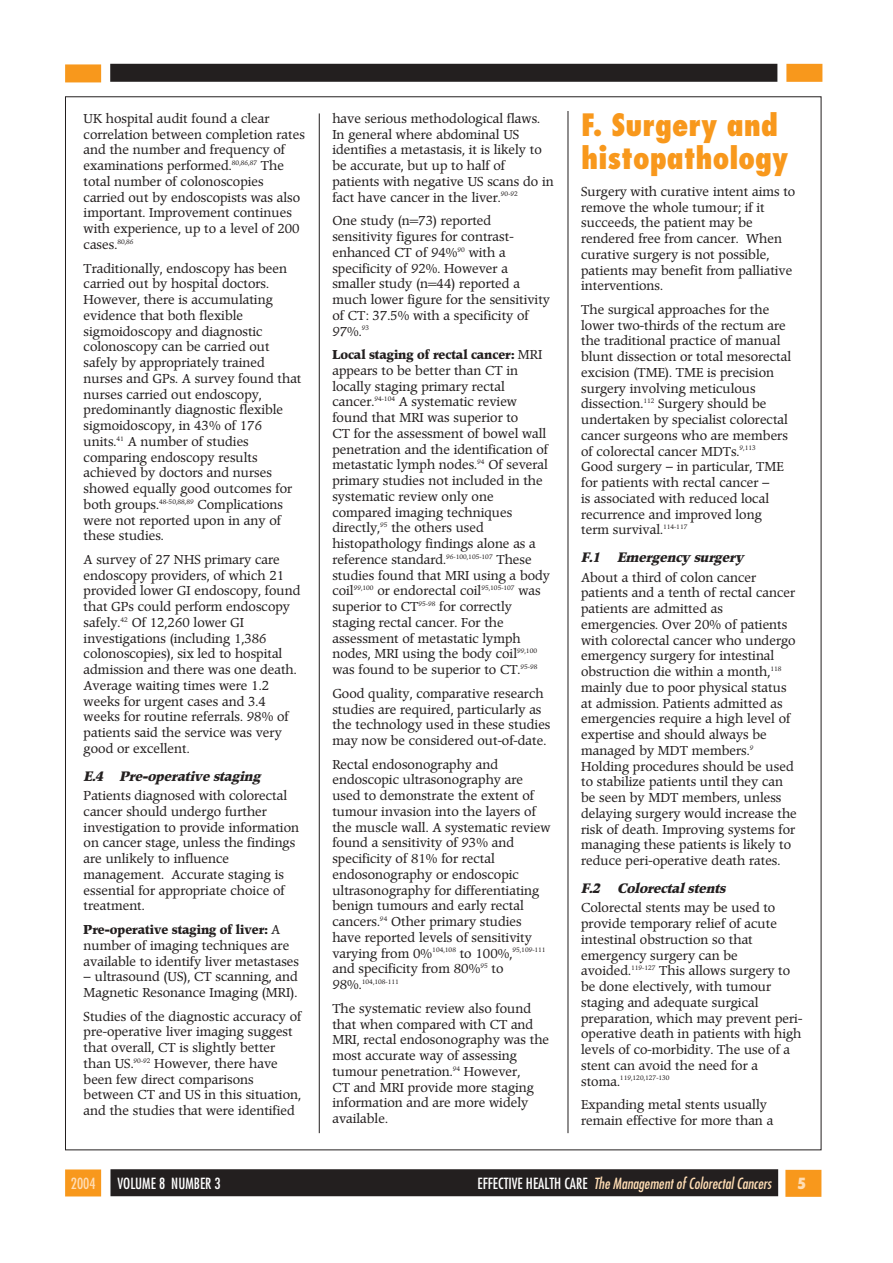
<style>
.page{position:relative;width:893px;height:1263px;background:#fff}
.page>*{position:absolute;margin:0;border:0;box-sizing:border-box;transform-origin:0 0}
.t1{font:800 condensed 30px/33px "Futura";color:#f8981c}
.t2{font:italic condensed 15px "Futura";color:#ffddb4}
.t3{font:condensed 15px "Futura";color:#fff}
.t4{font:condensed 15px "Futura";color:#ffddb4}
.t5{font:800 condensed 15px "Futura";color:#ffddb4}
.t6{font:italic 700 13.5px "Poppl Pontifex BE";color:#231f1f}
.t7{font:12.75px/15.8px "Poppl Pontifex BE";color:#231f1f}
.t8{font:6.3px "Poppl Pontifex BE";color:#231f1f}
.s1{font-weight:700}
.s2{font-size:12.75px}
.s3{font-style:normal;color:#fff}
</style>
<div class="page">
<div style="left:110px;top:64px;width:667px;height:18px;background:#231f1f"></div>
<div style="left:65px;top:64px;width:36px;height:18px;background:#f8981c"></div>
<div style="left:786px;top:64px;width:36px;height:18px;background:#f8981c"></div>
<div style="left:110px;top:1169px;width:668px;height:27px;background:#231f1f"></div>
<div style="left:65px;top:1169px;width:36px;height:27px;background:#f8981c"></div>
<div style="left:785px;top:1170px;width:36px;height:27px;background:#f8981c"></div>
<hr style="left:319px;top:113px;width:1px;height:1020px;background:#231f1f">
<hr style="left:567px;top:111px;width:1px;height:1022px;background:#231f1f">
<p class="t7" style="left:84px;top:112px;width:223px">UK hospital audit found a clear correlation between completion rates and the number and frequency of examinations performed.<sup>80,86,87</sup> The total number of colonoscopies carried out by endoscopists was also important. Improvement continues with experience, up to a level of 200 cases.<sup>80,86</sup></p>
<p class="t7" style="left:84px;top:261px;width:219px">Traditionally, endoscopy has been carried out by hospital doctors.<br>However, there is accumulating evidence that both flexible sigmoidoscopy and diagnostic colonoscopy can be carried out safely by appropriately trained nurses and GPs. A survey found that nurses carried out endoscopy, predominantly diagnostic flexible sigmoidoscopy, in 43% of 176 units.<sup>41</sup> A number of studies comparing endoscopy results achieved by doctors and nurses showed equally good outcomes for both groups.<sup>48-50,88,89</sup> Complications were not reported upon in any of these studies.</p>
<p class="t7" style="left:84px;top:553px;width:218px">A survey of 27 NHS primary care endoscopy providers, of which 21 provided lower GI endoscopy, found that GPs could perform endoscopy safely.<sup>42</sup> Of 12,260 lower GI investigations (including 1,386 colonoscopies), six led to hospital admission and there was one death.<br>Average waiting times were 1.2 weeks for urgent cases and 3.4 weeks for routine referrals. 98% of patients said the service was very good or excellent.</p>
<p class="t6" style="left:84px;top:770px;width:178px">E.4 Pre-op erative staging</p>
<p class="t7" style="left:84px;top:789px;width:217px">Patients diagnosed with colorectal cancer should undergo further investigation to provide information on cancer stage, unless the findings are unlikely to influence management. Accurate staging is essential for appropriate choice of treatment.</p>
<p class="t7" style="left:84px;top:923px;width:217px"><span class="s1">Pre-operative staging of liver:</span> A number of imaging techniques are available to identify liver metastases</p>
<p class="t7" style="left:84px;top:970px;width:216px">– ultrasound (US), CT scanning, and<br>Magnetic Resonance Imaging (MRI).</p>
<p class="t7" style="left:84px;top:1009px;width:219px">Studies of the diagnostic accuracy of pre-operative liver imaging suggest that overall, CT is slightly better than US.<sup>90-92</sup> However, there have been few direct comparisons between CT and US in this situation, and the studies that were identified</p>
<p class="t7" style="left:332px;top:112px;width:223px">have serious methodological flaws.<br>In general where abdominal US identifies a metastasis, it is likely to be accurate, but up to half of patients with negative US scans do in fact have cancer in the liver.<sup>90-92</sup></p>
<p class="t7" style="left:332px;top:214px;width:219px">One study (n=73) reported sensitivity figures for contrast&shy;enhanced CT of 94%<sup>90</sup> with a specificity of 92%. However a smaller study (n=44) reported a much lower figure for the sensitivity of CT: 37.5% with a specificity of<br>97%.<sup>93</sup></p>
<p class="t7" style="left:332px;top:348px;width:219px"><span class="s1">Local staging of rectal cancer:</span> MRI appears to be better than CT in locally staging primary rectal cancer.<sup>94-104</sup> A systematic review found that MRI was superior to<br>CT for the assessment of bowel wall penetration and the identification of metastatic lymph nodes.<sup>94</sup> Of several primary studies not included in the systematic review only one compared imaging techniques directly,<sup>95</sup> the others used histopathology findings alone as a reference standard.<sup>96-100,105-107</sup> These studies found that MRI using a body coil<sup>99,100</sup> or endorectal coil<sup>95,105-107</sup> was superior to CT<sup>95-98</sup> for correctly staging rectal cancer. For the assessment of metastatic lymph nodes, MRI using the body coil<sup>99,100 </sup>was found to be superior to CT.<sup>95-98</sup></p>
<p class="t7" style="left:332px;top:687px;width:220px">Good quality, comparative research studies are required, particularly as the technology used in these studies may now be considered out-of-date.</p>
<p class="t7" style="left:332px;top:757px;width:220px">Rectal endosonography and endoscopic ultrasonography are used to demonstrate the extent of tumour invasion into the layers of the muscle wall. A systematic review found a sensitivity of 93% and specificity of 81% for rectal endosonography or endoscopic ultrasonography for differentiating benign tumours and early rectal cancers.<sup>94</sup> Other primary studies have reported levels of sensitivity varying from 0%<sup>104,108</sup> to 100%,<sup>95,109-111 </sup>and specificity from 80%<sup>95</sup> to</p>
<p class="t8" style="left:332px;top:979px;width:68px"><span class="s2">98%.</span>104,108-111</p>
<p class="t7" style="left:332px;top:1002px;width:218px">The systematic review also found that when compared with CT and<br>MRI, rectal endosonography was the most accurate way of assessing tumour penetration.<sup>94</sup> However,<br>CT and MRI provide more staging information and are more widely available.</p>
<h1 class="t1" style="left:581px;top:111px;width:209px">F. Surgery and histopathology</h1>
<p class="t7" style="left:581px;top:185px;width:216px">Surgery with curative intent aims to remove the whole tumour; if it succeeds, the patient may be rendered free from cancer. When curative surgery is not possible, patients may benefit from palliative interventions.</p>
<p class="t7" style="left:581px;top:303px;width:211px">The surgical approaches for the lower two-thirds of the rectum are the traditional practice of manual blunt dissection or total mesorectal excision (TME). TME is precision surgery involving meticulous dissection.<sup>112</sup> Surgery should be undertaken by specialist colorectal cancer surgeons who are members of colorectal cancer MDTs.<sup>9,113<br></sup>Good surgery – in particular, TME for patients with rectal cancer –<br>is associated with reduced local recurrence and improved long term survival.<sup>114-117</sup></p>
<p class="t6" style="left:581px;top:551px;width:164px">F.1 Emergency surgery</p>
<p class="t7" style="left:581px;top:570px;width:217px">About a third of colon cancer patients and a tenth of rectal cancer patients are admitted as emergencies. Over 20% of patients with colorectal cancer who undergo emergency surgery for intestinal obstruction die within a month,<sup>118 </sup>mainly due to poor physical status at admission. Patients admitted as emergencies require a high level of expertise and should always be managed by MDT members.<sup>9<br></sup>Holding procedures should be used to stabilize patients until they can be seen by MDT members, unless delaying surgery would increase the risk of death. Improving systems for managing these patients is likely to reduce peri-operative death rates.</p>
<p class="t6" style="left:581px;top:882px;width:149px">F.2 Colorectal stents</p>
<p class="t7" style="left:581px;top:901px;width:222px">Colorectal stents may be used to provide temporary relief of acute intestinal obstruction so that emergency surgery can be avoided.<sup>119-127</sup> This allows surgery to be done electively, with tumour staging and adequate surgical preparation, which may prevent peri&shy;operative death in patients with high levels of co-morbidity. The use of a stent can avoid the need for a</p>
<p class="t8" style="left:581px;top:1075px;width:90px"><span class="s2">stoma.</span>119,120,127-130</p>
<p class="t7" style="left:581px;top:1098px;width:194px">Expanding metal stents usually remain effective for more than a</p>
<p class="t4" style="left:71px;top:1177px;width:26px">2004</p>
<p class="t3" style="left:117px;top:1177px;width:105px">VOLUME 8 NUMBER 3</p>
<p class="t2" style="left:477px;top:1177px;width:295px"><span class="s3">EFFECTIVE HEALTH CARE</span> The Management of Colorectal Cancers</p>
<p class="t5" style="left:797px;top:1177px;width:11px">5</p>
</div>
